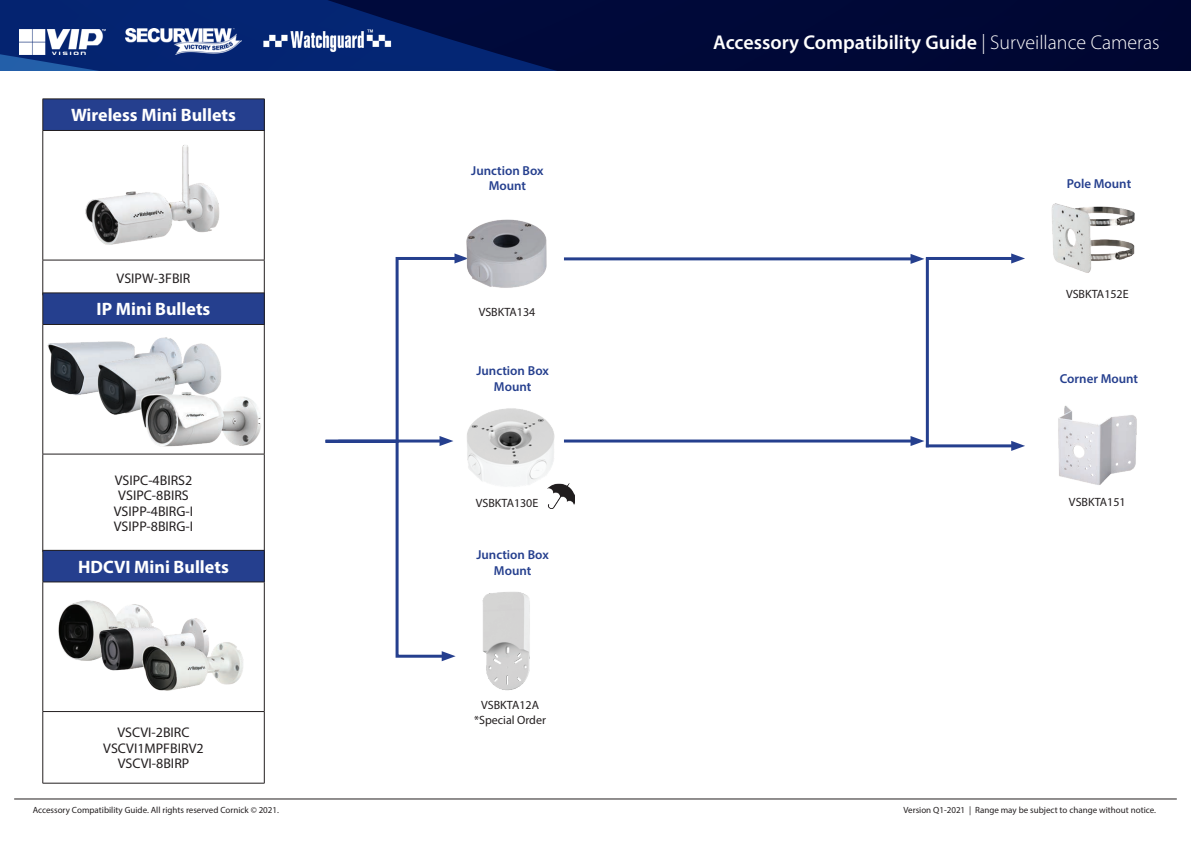
<style>
.page{position:relative;width:1191px;height:842px;background:#fff}
.page>*{position:absolute;margin:0;border:0;box-sizing:border-box;transform-origin:0 0}
.t1{font:600 20px "Myriad Pro";color:#fff}
.t2{font:700 18px "Myriad Pro";color:#fff}
.t3{font:14px/15.2px "Myriad Pro";color:#231f20;text-align:center}
.t4{font:600 13px/15.6px "Myriad Pro";color:#253f8e;text-align:center}
.t5{font:12px/14.4px "Myriad Pro";color:#231f20;text-align:center}
.t6{font:9px "Myriad Pro";color:#231f20}
.s1{font-weight:300}
</style>
<div class="page">
<hr style="left:14px;top:799px;width:1162px;height:1px;background:#231f20">
<svg style="left:0;top:0;width:1191px;height:71px;background:#011149"></svg>
<img style="left:19px;top:29px;width:87px;height:25px">
<img style="left:126px;top:28px;width:116px;height:26px">
<img style="left:260px;top:28px;width:131px;height:26px">
<img style="left:1058px;top:405px;width:79px;height:80px">
<img style="left:1051px;top:204px;width:84px;height:69px">
<img style="left:468px;top:408px;width:87px;height:78px">
<img style="left:547px;top:484px;width:27px;height:24px">
<img style="left:466px;top:219px;width:81px;height:69px">
<hr style="left:926px;top:257px;width:90px;height:3px;background:#253f8e">
<svg style="left:1011px;top:253px;width:14px;height:11px"></svg>
<hr style="left:926px;top:444px;width:90px;height:3px;background:#253f8e">
<svg style="left:1011px;top:441px;width:14px;height:10px"></svg>
<img style="left:482px;top:592px;width:48px;height:99px">
<svg style="left:325px;top:253px;width:143px;height:408px"></svg>
<hr style="left:926px;top:258px;width:3px;height:189px;background:#253f8e">
<div style="left:43px;top:99px;width:221px;height:31px;background:#253f8e"></div>
<hr style="left:43px;top:99px;width:221px;height:1px;background:#231f20">
<hr style="left:43px;top:99px;width:1px;height:31px;background:#231f20">
<hr style="left:264px;top:99px;width:1px;height:31px;background:#231f20">
<hr style="left:43px;top:130px;width:221px;height:1px;background:#231f20">
<hr style="left:43px;top:131px;width:1px;height:129px;background:#231f20">
<hr style="left:264px;top:131px;width:1px;height:129px;background:#231f20">
<hr style="left:43px;top:260px;width:221px;height:1px;background:#231f20">
<hr style="left:43px;top:260px;width:1px;height:35px;background:#231f20">
<hr style="left:264px;top:260px;width:1px;height:35px;background:#231f20">
<img style="left:85px;top:145px;width:135px;height:100px">
<div style="left:43px;top:293px;width:221px;height:31px;background:#253f8e"></div>
<hr style="left:43px;top:293px;width:221px;height:1px;background:#231f20">
<hr style="left:43px;top:293px;width:1px;height:31px;background:#231f20">
<hr style="left:264px;top:293px;width:1px;height:31px;background:#231f20">
<hr style="left:43px;top:324px;width:221px;height:1px;background:#231f20">
<hr style="left:43px;top:325px;width:1px;height:129px;background:#231f20">
<hr style="left:264px;top:325px;width:1px;height:129px;background:#231f20">
<hr style="left:43px;top:454px;width:221px;height:1px;background:#231f20">
<hr style="left:43px;top:454px;width:1px;height:97px;background:#231f20">
<hr style="left:264px;top:454px;width:1px;height:97px;background:#231f20">
<img style="left:47px;top:337px;width:127px;height:58px">
<img style="left:93px;top:341px;width:128px;height:74px">
<img style="left:134px;top:390px;width:127px;height:57px">
<div style="left:43px;top:550px;width:221px;height:32px;background:#253f8e"></div>
<hr style="left:43px;top:550px;width:221px;height:1px;background:#231f20">
<hr style="left:43px;top:551px;width:1px;height:31px;background:#231f20">
<hr style="left:264px;top:551px;width:1px;height:31px;background:#231f20">
<hr style="left:43px;top:582px;width:221px;height:1px;background:#231f20">
<hr style="left:43px;top:582px;width:1px;height:129px;background:#231f20">
<hr style="left:264px;top:582px;width:1px;height:129px;background:#231f20">
<hr style="left:43px;top:711px;width:221px;height:1px;background:#231f20">
<hr style="left:43px;top:712px;width:1px;height:71px;background:#231f20">
<hr style="left:264px;top:712px;width:1px;height:71px;background:#231f20">
<hr style="left:43px;top:783px;width:221px;height:1px;background:#231f20">
<img style="left:58px;top:600px;width:93px;height:61px">
<img style="left:96px;top:615px;width:113px;height:56px">
<img style="left:136px;top:640px;width:107px;height:51px">
<hr style="left:564px;top:439px;width:352px;height:3px;background:#253f8e">
<svg style="left:910px;top:436px;width:14px;height:10px"></svg>
<hr style="left:564px;top:257px;width:352px;height:3px;background:#253f8e">
<svg style="left:910px;top:254px;width:14px;height:10px"></svg>
<h2 class="t2" style="left:71px;top:104px;width:166px">Wireless Mini Bullets</h2>
<h3 class="t3" style="left:117px;top:270px;width:75px">VSIPW-3FBIR</h3>
<h2 class="t2" style="left:97px;top:298px;width:115px">IP Mini Bullets</h2>
<h3 class="t3" style="left:114px;top:473px;width:81px">VSIPC-4BIRS2<br>VSIPC-8BIRS<br>VSIPP-4BIRG-I<br>VSIPP-8BIRG-I</h3>
<h2 class="t2" style="left:78px;top:555px;width:152px">HDCVI Mini Bullets</h2>
<h3 class="t3" style="left:103px;top:725px;width:102px">VSCVI-2BIRC<br>VSCVI1MPFBIRV2<br>VSCVI-8BIRP</h3>
<h3 class="t4" style="left:471px;top:162px;width:74px">Junction Box<br>Mount</h3>
<h3 class="t5" style="left:478px;top:304px;width:58px">VSBKTA134</h3>
<h3 class="t4" style="left:476px;top:363px;width:74px">Junction Box<br>Mount</h3>
<h3 class="t5" style="left:476px;top:496px;width:64px">VSBKTA130E</h3>
<h3 class="t4" style="left:476px;top:546px;width:74px">Junction Box<br>Mount</h3>
<h3 class="t5" style="left:474px;top:698px;width:73px">VSBKTA12A *Special Order</h3>
<h1 class="t1" style="left:713px;top:29px;width:448px">Accessory Compatibility Guide <span class="s1">| Surveillance Cameras</span></h1>
<h3 class="t4" style="left:1066px;top:175px;width:66px">Pole Mount</h3>
<h3 class="t5" style="left:1066px;top:286px;width:64px">VSBKTA152E</h3>
<h3 class="t4" style="left:1059px;top:371px;width:80px">Corner Mount</h3>
<h3 class="t5" style="left:1069px;top:495px;width:58px">VSBKTA151</h3>
<p class="t6" style="left:33px;top:804px;width:248px">Accessory Compatibility Guide. All rights reserved Cornick © 2021.</p>
<p class="t6" style="left:903px;top:804px;width:254px">Version Q1-2021 | Range may be subject to change without notice.</p>
</div>
